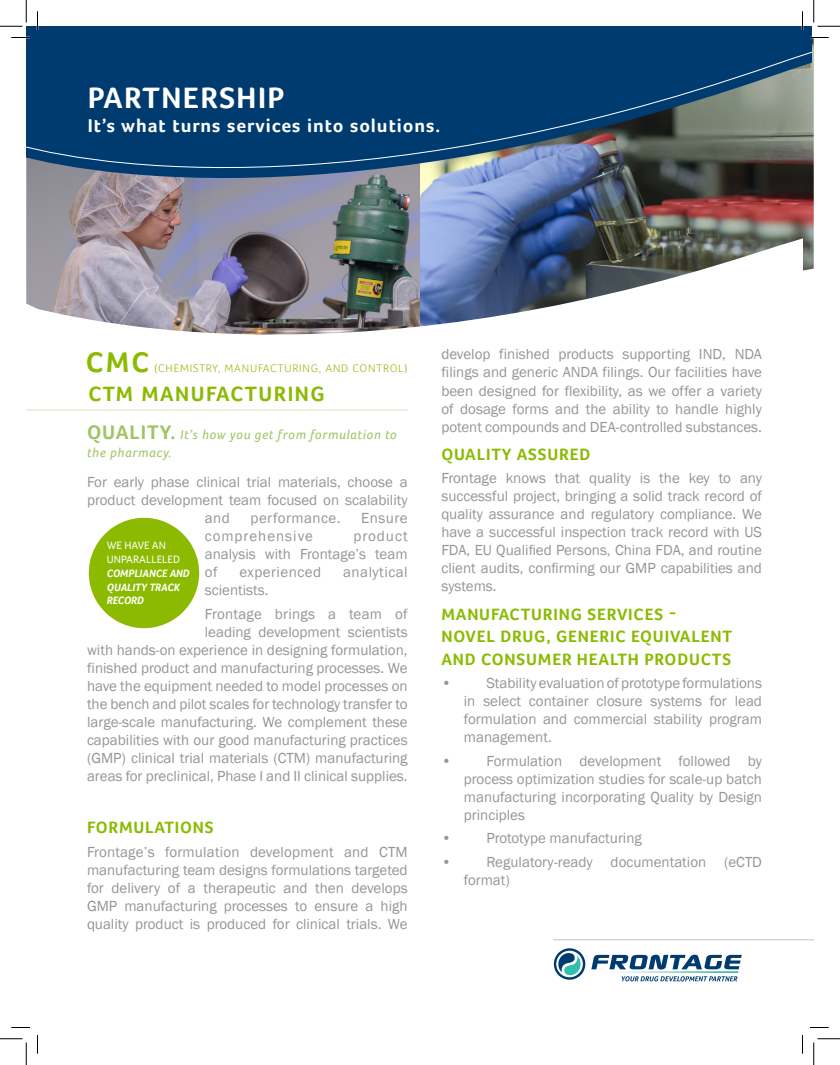
<style>
.page{position:relative;width:840px;height:1065px;background:#fff}
.page>*{position:absolute;margin:0;border:0;box-sizing:border-box;transform-origin:0 0}
.t1{font:700 30.38px "Foco";letter-spacing:.05em;color:#fff}
.t2{font:700 29.25px "Foco";color:#8bba00}
.t3{font:700 21.38px "Foco";letter-spacing:.07em;color:#8bba00}
.t4{font:700 19.12px "Foco";letter-spacing:.05em;color:#fff}
.t5{font:700 16.88px/22.5px "Foco";letter-spacing:.05em;color:#8bba00}
.t6{font:15px/18.1px "Franklin Gothic";color:#939598;text-align:justify}
.t7{font:15px "Franklin Gothic";letter-spacing:.03em;color:#939598}
.t8{font:15px "Franklin Gothic";letter-spacing:.065em;color:#939598}
.t9{font:italic 13.5px/18.1px "Foco";letter-spacing:.05em;color:#a0c462}
.t10{font:300 11.25px "Foco";letter-spacing:.07em;color:#8bba00}
.t11{font:italic 700 11px/13.8px "Foco";color:#fff}
.s1{font-weight:700;font-style:normal;font-size:20.25px}
.s2{font-weight:400;font-style:normal}
</style>
<div class="page">
<svg style="left:26px;top:59px;width:786px;height:155px;background:#134571"></svg>
<img style="left:38px;top:131px;width:764px;height:279px">
<hr style="left:26px;top:410px;width:382px;height:1px;background:#d5e3c2">
<div style="left:89px;top:518px;width:110px;height:110px;background:#8bba00;border-radius:50%"></div>
<hr style="left:553px;top:939px;width:261px;height:1px;background:#c1c5ce">
<svg style="left:553px;top:948px;width:189px;height:33px"></svg>
<svg style="left:11px;top:1027px;width:19px;height:1px"></svg>
<svg style="left:810px;top:1027px;width:19px;height:1px"></svg>
<svg style="left:37px;top:1035px;width:1px;height:19px"></svg>
<svg style="left:802px;top:1035px;width:1px;height:19px"></svg>
<svg style="left:0;top:1039px;width:27px;height:26px"></svg>
<svg style="left:0;top:0;width:840px;height:59px"></svg>
<svg style="left:814px;top:1039px;width:26px;height:26px"></svg>
<p class="t1" style="left:88px;top:80px;width:198px">PARTNERSHIP</p>
<p class="t4" style="left:88px;top:114px;width:354px">It’s what turns services into solutions.</p>
<p class="t2" style="left:86px;top:345px;width:65px">CMC</p>
<p class="t10" style="left:154px;top:362px;width:254px">(CHEMISTRY, MANUFACTURING, AND CONTROL)</p>
<p class="t3" style="left:88px;top:381px;width:238px">CTM MANUFACTURING</p>
<p class="t9" style="left:87px;top:425px;width:311px"><span class="s1">QUALITY.</span> It’s how you get from formulation to the pharmacy.</p>
<p class="t6" style="left:87px;top:473px;width:322px">For early phase clinical trial materials, choose a</p>
<p class="t6" style="left:87px;top:491px;width:322px">product development team focused on scalability</p>
<p class="t6" style="left:205px;top:509px;width:27px">and</p>
<p class="t7" style="left:251px;top:508px;width:91px">performance.</p>
<p class="t6" style="left:361px;top:509px;width:48px">Ensure</p>
<p class="t8" style="left:205px;top:526px;width:110px">comprehensive</p>
<p class="t6" style="left:205px;top:527px;width:204px;text-indent:149px">product analysis with Frontage’s team of</p>
<p class="t11" style="left:107px;top:539px;width:84px"><span class="s2">WE HAVE AN<br>UNPARALLELED<br></span>COMPLIANCE AND<br>QUALITY TRACK<br>RECORD</p>
<p class="t7" style="left:240px;top:563px;width:83px">experienced</p>
<p class="t7" style="left:343px;top:563px;width:66px">analytical</p>
<p class="t6" style="left:205px;top:581px;width:65px">scientists.</p>
<p class="t6" style="left:87px;top:605px;width:322px;text-align:right">Frontage brings a team of<br>leading development scientists<br>with hands-on experience in designing formulation, finished product and manufacturing processes. We have the equipment needed to model processes on the bench and pilot scales for technology transfer to large-scale manufacturing. We complement these capabilities with our good manufacturing practices (GMP) clinical trial materials (CTM) manufacturing areas for preclinical, Phase I and II clinical supplies.</p>
<p class="t5" style="left:87px;top:816px;width:128px">FORMULATIONS</p>
<p class="t6" style="left:87px;top:843px;width:322px">Frontage’s formulation development and CTM manufacturing team designs formulations targeted for delivery of a therapeutic and then develops GMP manufacturing processes to ensure a high quality product is produced for clinical trials. We</p>
<p class="t6" style="left:441px;top:346px;width:322px">develop finished products supporting IND, NDA filings and generic ANDA filings. Our facilities have been designed for flexibility, as we offer a variety of dosage forms and the ability to handle highly potent compounds and DEA-controlled substances.</p>
<p class="t5" style="left:441px;top:443px;width:150px">QUALITY ASSURED</p>
<p class="t6" style="left:441px;top:470px;width:322px">Frontage knows that quality is the key to any successful project, bringing a solid track record of quality assurance and regulatory compliance. We have a successful inspection track record with US FDA, EU Qualified Persons, China FDA, and routine client audits, confirming our GMP capabilities and systems.</p>
<p class="t5" style="left:441px;top:602px;width:292px">MANUFACTURING SERVICES -<br>NOVEL DRUG, GENERIC EQUIVALENT<br>AND CONSUMER HEALTH PRODUCTS</p>
<p class="t6" style="left:464px;top:675px;width:300px;text-indent:-22px">• Stability evaluation of prototype formulations in select container closure systems for lead formulation and commercial stability program management.</p>
<p class="t6" style="left:464px;top:752px;width:300px;text-indent:-22px">• Formulation development followed by process optimization studies for scale-up batch manufacturing incorporating Quality by Design principles</p>
<p class="t6" style="left:441px;top:830px;width:202px">• Prototype manufacturing</p>
<p class="t6" style="left:464px;top:853px;width:300px;text-indent:-22px">• Regulatory-ready documentation (eCTD format)</p>
</div>
